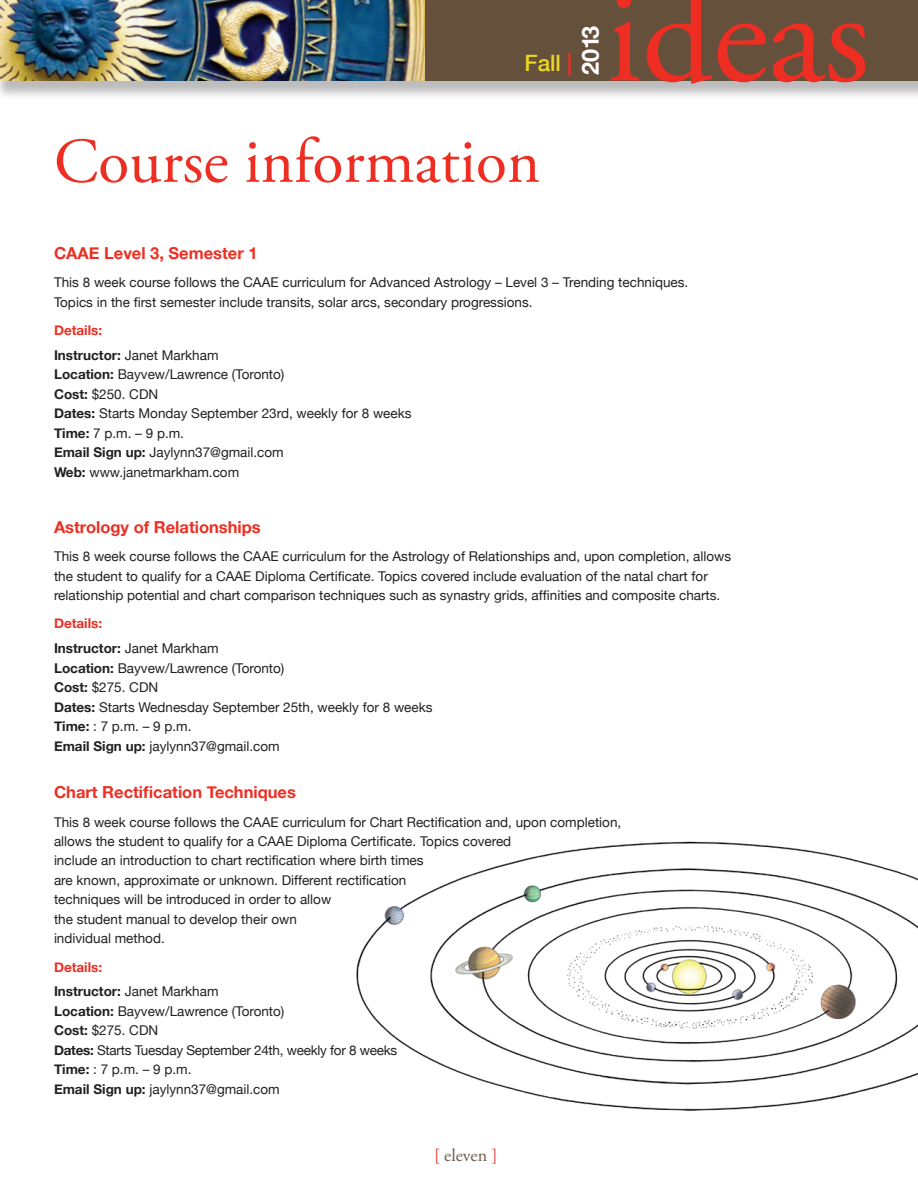
<style>
.page{position:relative;width:918px;height:1188px;background:#fff}
.page>*{position:absolute;margin:0;border:0;box-sizing:border-box;transform-origin:0 0}
.t1{font:139.5px "Adobe Garamond Pro";color:#ee2e22}
.t2{font:63.6px "Adobe Garamond Pro";color:#ee2e22}
.t3{font:700 23.55px "Helvetica Neue";color:#fff}
.t4{font:500 22.5px "Helvetica Neue";color:#ead821}
.t5{font:18px "Adobe Garamond Pro";color:#685d49}
.t6{font:700 16.5px "Helvetica Neue";color:#ee2e22}
.t7{font:13.5px/19.5px "Helvetica Neue";color:#231f20}
.t8{font:13.5px/19.5px "Helvetica Neue";letter-spacing:-.02em;color:#231f20}
.s1{color:#ee2e22}
.s2{font-weight:700;color:#ee2e22}
.s3{font-weight:700}
</style>
<div class="page">
<img style="left:356px;top:841px;width:562px;height:271px">
<div style="left:0;top:0;width:918px;height:100px;background:#231f20;opacity:.3"></div>
<div style="left:0;top:0;width:918px;height:81px;background:#65503c"></div>
<img style="left:0;top:0;width:424px;height:81px">
<h3 class="t4" style="left:524px;top:49px;width:49px">Fall <span class="s1">|</span></h3>
<h3 class="t3" style="left:576px;top:75px;width:51px;rotate:-90deg">2013</h3>
<h1 class="t1" style="left:606px;top:-48px;width:265px">ideas</h1>
<h2 class="t2" style="left:54px;top:123px;width:488px">Course information</h2>
<p class="t6" style="left:54px;top:243px;width:205px">CAAE Level 3, Semester 1</p>
<p class="t7" style="left:54px;top:272px;width:636px">This 8 week course follows the CAAE curriculum for Advanced Astrology – Level 3 – Trending techniques.<br>Topics in the first semester include transits, solar arcs, secondary progressions.</p>
<p class="t7" style="left:54px;top:317px;width:166px;line-height:24.9px"><span class="s2">Details:<br></span><span class="s3">Instructor:</span> Janet Markham</p>
<p class="t7" style="left:54px;top:365px;width:359px"><span class="s3">Location:</span> Bayvew/Lawrence (Toronto)<br><span class="s3">Cost:</span> $250. CDN<br><span class="s3">Dates:</span> Starts Monday September 23rd, weekly for 8 weeks<br><span class="s3">Time:</span> 7 p.m. – 9 p.m.<br><span class="s3">Email Sign up:</span> Jaylynn37@gmail.com<br><span class="s3">Web:</span> www.janetmarkham.com</p>
<p class="t6" style="left:54px;top:517px;width:208px">Astrology of Relationships</p>
<p class="t7" style="left:54px;top:546px;width:679px">This 8 week course follows the CAAE curriculum for the Astrology of Relationships and, upon completion, allows the student to qualify for a CAAE Diploma Certificate. Topics covered include evaluation of the natal chart for relationship potential and chart comparison techniques such as synastry grids, affinities and composite charts.</p>
<p class="t7" style="left:54px;top:611px;width:166px;line-height:24.9px"><span class="s2">Details:<br></span><span class="s3">Instructor:</span> Janet Markham</p>
<p class="t7" style="left:54px;top:658px;width:380px"><span class="s3">Location:</span> Bayvew/Lawrence (Toronto)<br><span class="s3">Cost:</span> $275. CDN<br><span class="s3">Dates:</span> Starts Wednesday September 25th, weekly for 8 weeks <span class="s3">Time:</span> : 7 p.m. – 9 p.m.<br><span class="s3">Email Sign up:</span> jaylynn37@gmail.com</p>
<p class="t6" style="left:54px;top:782px;width:243px">Chart Rectification Techniques</p>
<p class="t7" style="left:54px;top:812px;width:569px">This 8 week course follows the CAAE curriculum for Chart Rectification and, upon completion, allows the student to qualify for a CAAE Diploma Certificate. Topics covered<br>include an introduction to chart rectification where birth times<br>are known, approximate or unknown. Different rectification<br>techniques will be introduced in order to allow<br>the student manual to develop their own<br>individual method.</p>
<p class="t7" style="left:54px;top:954px;width:166px;line-height:24.9px"><span class="s2">Details:<br></span><span class="s3">Instructor:</span> Janet Markham</p>
<p class="t8" style="left:54px;top:1001px;width:345px"><span class="s3">Location:</span> Bayvew/Lawrence (Toronto)<br><span class="s3">Cost:</span> $275. CDN<br><span class="s3">Dates:</span> Starts Tuesday September 24th, weekly for 8 weeks <span class="s3">Time:</span> : 7 p.m. – 9 p.m.<br><span class="s3">Email Sign up:</span> jaylynn37@gmail.com</p>
<h3 class="t5" style="left:434px;top:1144px;width:65px"><span class="s1">[</span> eleven <span class="s1">]</span></h3>
</div>
